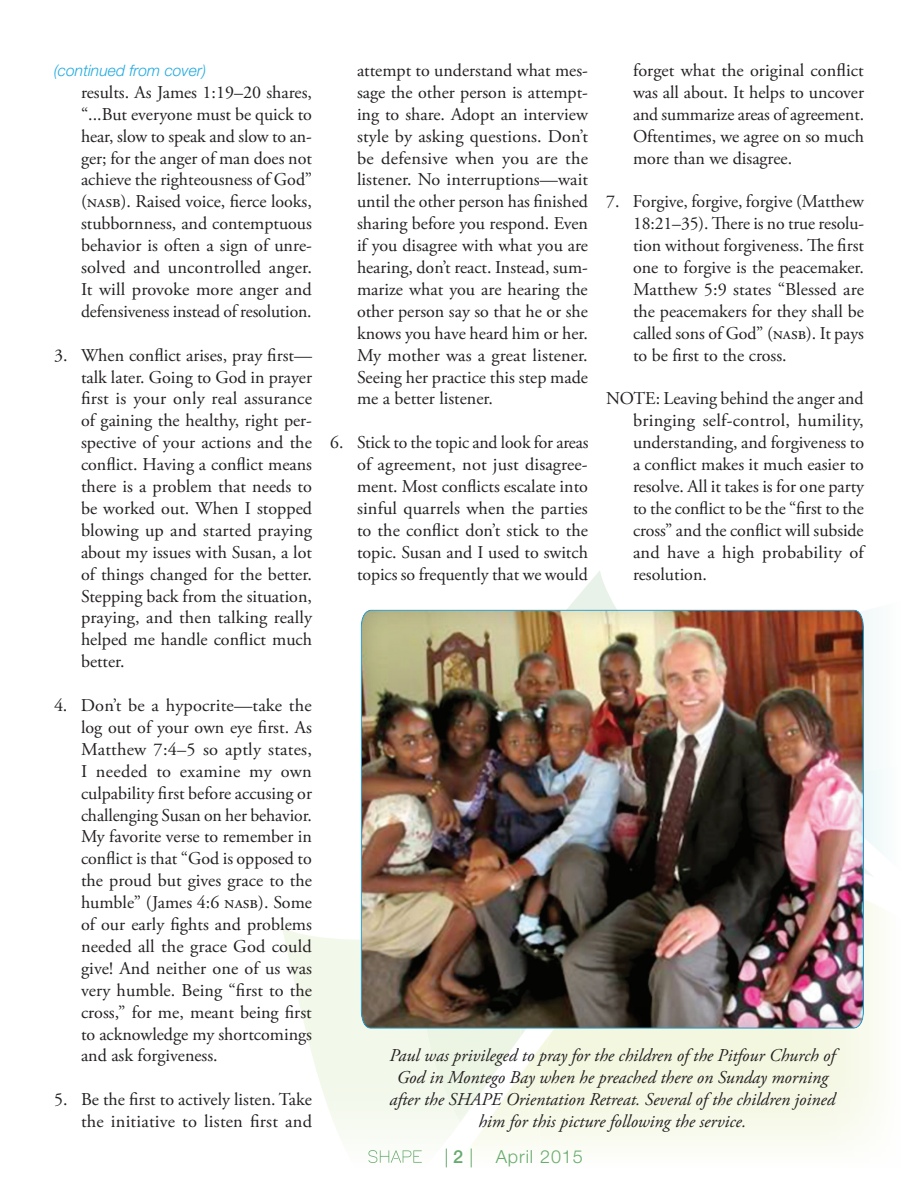
<style>
.page{position:relative;width:918px;height:1188px;background:#fff}
.page>*{position:absolute;margin:0;border:0;box-sizing:border-box;transform-origin:0 0}
.t1{font:18px/21.9px "Adobe Garamond Pro";color:#231f20;text-align:justify}
.t2{font:italic 18px/21.9px "Adobe Garamond Pro";color:#231f20;text-align:center}
.t3{font:300 18px "Helvetica Neue LT Std";letter-spacing:.05em;color:#68ab6e}
.t4{font:500 18px "Helvetica Neue LT Std";color:#68ab6e}
.t5{font:italic 300 15.75px "Helvetica Neue LT Std";color:#24aae1}
</style>
<div class="page">
<svg style="left:569px;top:571px;width:46px;height:36px"></svg>
<svg style="left:282px;top:928px;width:86px;height:131px;fill:#f2f8ea"></svg>
<svg style="left:313px;top:1059px;width:55px;height:79px;fill:#f4f9ed"></svg>
<svg style="left:368px;top:763px;width:514px;height:405px"></svg>
<div style="left:358px;top:607px;width:507px;height:422px;background:#231f20;opacity:.2"></div>
<p class="t5" style="left:54px;top:61px;width:154px">(continued from cover)</p>
<p class="t1" style="left:81px;top:82px;width:233px">results. As James 1:19–20 shares, “...But everyone must be quick to hear, slow to speak and slow to an&shy;ger; for the anger of man does not achieve the righteousness of God” (nasb). Raised voice, fierce looks, stubbornness, and contemptuous behavior is often a sign of unre&shy;solved and uncontrolled anger.<br>It will provoke more anger and defensiveness instead of resolution.</p>
<p class="t1" style="left:81px;top:345px;width:233px;text-indent:-27px">3. When conflict arises, pray first— talk later. Going to God in prayer first is your only real assurance of gaining the healthy, right per&shy;spective of your actions and the conflict. Having a conflict means there is a problem that needs to be worked out. When I stopped blowing up and started praying about my issues with Susan, a lot of things changed for the better.<br>Stepping back from the situation, praying, and then talking really helped me handle conflict much better.</p>
<p class="t1" style="left:81px;top:695px;width:233px;text-indent:-27px">4. Don’t be a hypocrite—take the log out of your own eye first. As Matthew 7:4–5 so aptly states, I needed to examine my own culpability first before accusing or challenging Susan on her behavior.<br>My favorite verse to remember in conflict is that “God is opposed to the proud but gives grace to the humble” (James 4:6 nasb). Some of our early fights and problems needed all the grace God could give! And neither one of us was very humble. Being “first to the cross,” for me, meant being first to acknowledge my shortcomings and ask forgiveness.</p>
<p class="t1" style="left:54px;top:1089px;width:260px;text-align:right">5. Be the first to actively listen. Take the initiative to listen first and</p>
<p class="t1" style="left:357px;top:60px;width:233px">attempt to understand what mes&shy;sage the other person is attempt&shy;ing to share. Adopt an interview style by asking questions. Don’t be defensive when you are the listener. No interruptions—wait until the other person has finished sharing before you respond. Even if you disagree with what you are hearing, don’t react. Instead, sum&shy;marize what you are hearing the other person say so that he or she knows you have heard him or her.<br>My mother was a great listener.<br>Seeing her practice this step made me a better listener.</p>
<p class="t1" style="left:357px;top:432px;width:233px;text-indent:-27px">6. Stick to the topic and look for areas of agreement, not just disagree&shy;ment. Most conflicts escalate into sinful quarrels when the parties to the conflict don’t stick to the topic. Susan and I used to switch topics so frequently that we would</p>
<p class="t1" style="left:633px;top:60px;width:233px">forget what the original conflict was all about. It helps to uncover and summarize areas of agreement.<br>Oftentimes, we agree on so much more than we disagree.</p>
<p class="t1" style="left:633px;top:191px;width:233px;text-indent:-27px">7. Forgive, forgive, forgive (Matthew 18:21–35). There is no true resolu&shy;tion without forgiveness. The first one to forgive is the peacemaker.<br>Matthew 5:9 states “Blessed are the peacemakers for they shall be called sons of God” (nasb). It pays to be first to the cross.</p>
<p class="t1" style="left:633px;top:388px;width:233px;text-indent:-27px">NOTE: Leaving behind the anger and bringing self-control, humility, understanding, and forgiveness to a conflict makes it much easier to resolve. All it takes is for one party to the conflict to be the “first to the cross” and the conflict will subside and have a high probability of resolution.</p>
<p class="t2" style="left:389px;top:1045px;width:447px">Paul was privileged to pray for the children of the Pitfour Church of God in Montego Bay when he preached there on Sunday morning after the SHAPE Orientation Retreat. Several of the children joined him for this picture following the service.</p>
<p class="t4" style="left:453px;top:1146px;width:12px">2</p>
<p class="t3" style="left:496px;top:1146px;width:89px">April 2015</p>
</div>
